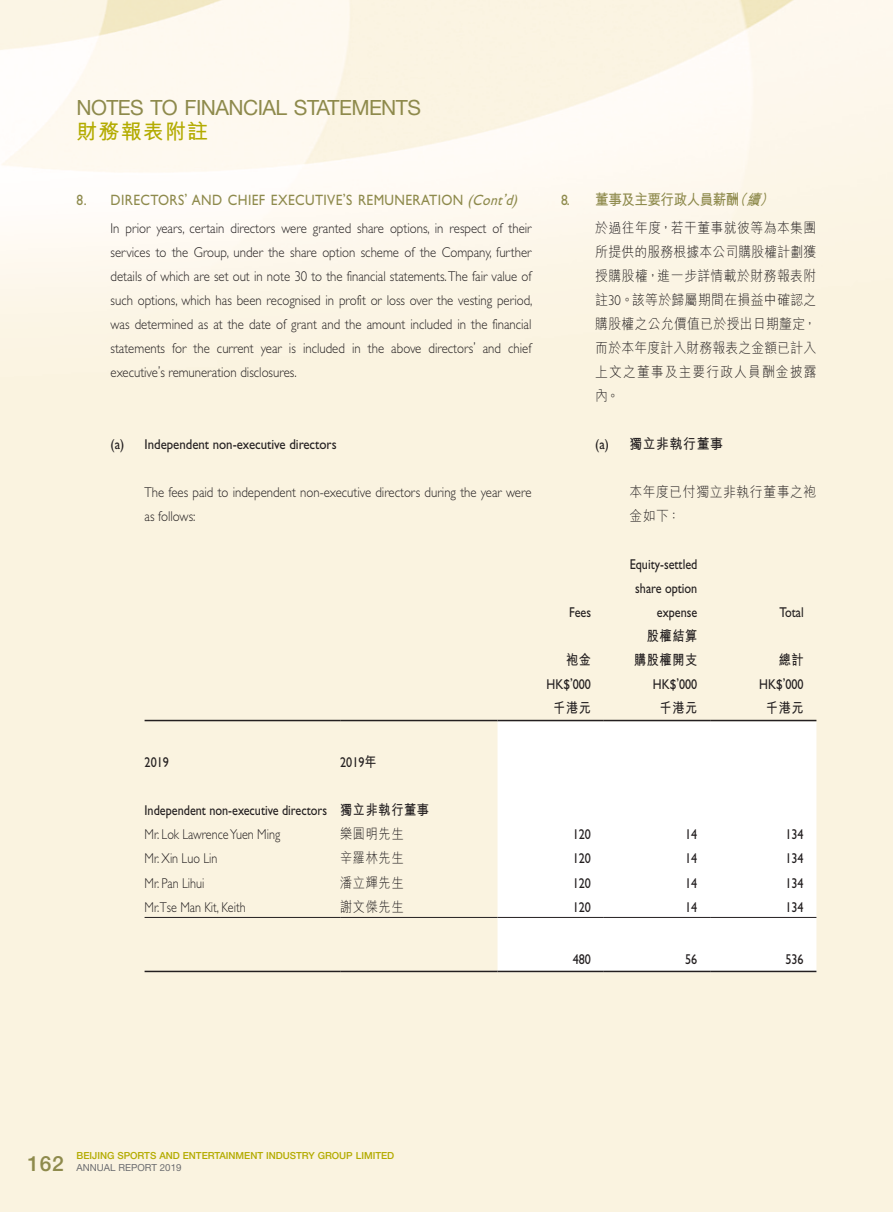
<style>
.page{position:relative;width:893px;height:1212px;background:#fff}
.page>*{position:absolute;margin:0;border:0;box-sizing:border-box;transform-origin:0 0}
.t1{font:21px "Helvetica Neue LT Std";letter-spacing:-.03em;color:#8e8a4c}
.t2{font:700 21px "M Hei HK";letter-spacing:.055em;color:#b3ab00}
.Heading_1{font:15px "Gill Sans Std";letter-spacing:.03em;color:#8e8a4c;scale:.9 1}
.C_Heading_1{font:700 15px "M Hei HK";letter-spacing:-.035em;color:#8e8a4c;scale:.9 1}
.Body_Text{font:300 14.25px/24px "Gill Sans Std";color:#231f20;text-align:justify;scale:.9 1}
.Body_Text-2{font:14.25px "Gill Sans Std";color:#231f20;scale:.86 1}
.C_Body_Text{font:300 14.25px/24px "M Hei HK";letter-spacing:.045em;color:#231f20;text-align:justify;scale:.9 1}
.Body_Text-3{font:300 14.25px "Gill Sans Std";color:#231f20;scale:.86 1}
.Heading_2{font:14.25px "Gill Sans Std";color:#231f20;scale:.9 1}
.Body_Text-4{font:700 14.25px "M Hei HK";letter-spacing:.05em;color:#231f20;scale:.86 1}
.Body_Text-5{font:300 14.25px "M Hei HK";letter-spacing:.05em;color:#231f20;scale:.86 1}
.C_Heading_2{font:700 14.25px "M Hei HK";letter-spacing:.05em;color:#231f20;scale:.9 1}
.t3{font:500 9.75px/12px "Helvetica Neue LT Std";color:#b3ab00}
.s1{font-style:italic}
.s2{font-family:"Gill Sans Std";font-weight:400}
.s3{font-family:"Gill Sans Std"}
.s4{font-family:"M Hei HK";font-weight:700}
.s5{font-size:21px;color:#8e8a4c}
.s6{font-weight:400;color:#6c6d70}
</style>
<div class="page">
<svg style="left:497px;top:721px;width:319px;height:250px"></svg>
<hr style="left:145px;top:720px;width:195px;height:1px;background:#231f20">
<hr style="left:340px;top:720px;width:157px;height:1px;background:#231f20">
<hr style="left:497px;top:720px;width:107px;height:1px;background:#231f20">
<hr style="left:604px;top:720px;width:106px;height:1px;background:#231f20">
<hr style="left:710px;top:720px;width:106px;height:1px;background:#231f20">
<hr style="left:145px;top:917px;width:195px;height:1px;background:#231f20">
<hr style="left:340px;top:917px;width:157px;height:1px;background:#231f20">
<hr style="left:497px;top:917px;width:107px;height:1px;background:#231f20">
<hr style="left:604px;top:917px;width:106px;height:1px;background:#231f20">
<hr style="left:710px;top:917px;width:106px;height:1px;background:#231f20">
<hr style="left:145px;top:971px;width:195px;height:1px;background:#231f20">
<hr style="left:340px;top:971px;width:157px;height:1px;background:#231f20">
<hr style="left:497px;top:971px;width:107px;height:1px;background:#231f20">
<hr style="left:604px;top:971px;width:106px;height:1px;background:#231f20">
<hr style="left:710px;top:971px;width:106px;height:1px;background:#231f20">
<h1 class="t1" style="left:77px;top:95px;width:346px">NOTES TO FINANCIAL STATEMENTS</h1>
<h1 class="t2" style="left:77px;top:116px;width:133px">財務報表附註</h1>
<p class="Heading_1" style="left:77px;top:191px;width:496px">8. DIRECTORS’ AND CHIEF EXECUTIVE’S REMUNERATION <span class="s1">(Cont’d)</span></p>
<p class="Body_Text" style="left:111px;top:216px;width:470px">In prior years, certain directors were granted share options, in respect of their services to the Group, under the share option scheme of the Company, further details of which are set out in note 30 to the financial statements. The fair value of such options, which has been recognised in profit or loss over the vesting period, was determined as at the date of grant and the amount included in the financial statements for the current year is included in the above directors’ and chief executive’s remuneration disclosures.</p>
<p class="Heading_2" style="left:111px;top:436px;width:253px">(a) Independent non-executive directors</p>
<p class="Body_Text" style="left:145px;top:480px;width:431px">The fees paid to independent non-executive directors during the year were as follows:</p>
<p class="C_Heading_1" style="left:561px;top:188px;width:242px"><span class="s2">8.</span> 董事及主要行政人員薪酬<span class="s1">（續）</span></p>
<p class="C_Body_Text" style="left:595px;top:216px;width:247px">於過往年度，若干董事就彼等為本集團所提供的服務根據本公司購股權計劃獲授購股權，進一步詳情載於財務報表附註<span class="s3">30</span>。該等於歸屬期間在損益中確認之購股權之公允價值已於授出日期釐定，而於本年度計入財務報表之金額已計入上文之董事及主要行政人員酬金披露內。</p>
<p class="C_Heading_2" style="left:595px;top:433px;width:143px"><span class="s2">(a)</span> 獨立非執行董事</p>
<p class="C_Body_Text" style="left:629px;top:480px;width:209px">本年度已付獨立非執行董事之袍金如下：</p>
<p class="Body_Text-2" style="left:569px;top:604px;width:27px">Fees</p>
<p class="Body_Text-4" style="left:566px;top:649px;width:31px">袍金</p>
<p class="Body_Text-2" style="left:630px;top:556px;width:80px">Equity-settled</p>
<p class="Body_Text-2" style="left:635px;top:580px;width:74px">share option</p>
<p class="Body_Text-2" style="left:657px;top:604px;width:49px">expense</p>
<p class="Body_Text-2" style="left:779px;top:604px;width:30px">Total</p>
<p class="Body_Text-4" style="left:647px;top:625px;width:60px">股權結算</p>
<p class="Body_Text-4" style="left:634px;top:649px;width:75px">購股權開支</p>
<p class="Body_Text-4" style="left:779px;top:649px;width:31px">總計</p>
<p class="Body_Text-2" style="left:547px;top:676px;width:53px">HK$’000</p>
<p class="Body_Text-2" style="left:653px;top:676px;width:53px">HK$’000</p>
<p class="Body_Text-2" style="left:759px;top:676px;width:53px">HK$’000</p>
<p class="Body_Text-4" style="left:553px;top:697px;width:45px">千港元</p>
<p class="Body_Text-4" style="left:660px;top:697px;width:45px">千港元</p>
<p class="Body_Text-4" style="left:766px;top:697px;width:45px">千港元</p>
<p class="Body_Text-2" style="left:145px;top:754px;width:30px">2019</p>
<p class="Body_Text-2" style="left:340px;top:754px;width:44px">2019<span class="s4">年</span></p>
<p class="Body_Text-2" style="left:145px;top:802px;width:214px">Independent non-executive directors</p>
<p class="Body_Text-4" style="left:340px;top:800px;width:105px">獨立非執行董事</p>
<p class="Body_Text-3" style="left:145px;top:827px;width:159px">Mr. Lok Lawrence Yuen Ming</p>
<p class="Body_Text-5" style="left:340px;top:827px;width:75px">樂圓明先生</p>
<p class="Body_Text-2" style="left:573px;top:826px;width:23px">120</p>
<p class="Body_Text-2" style="left:685px;top:826px;width:16px">14</p>
<p class="Body_Text-2" style="left:785px;top:826px;width:23px">134</p>
<p class="Body_Text-3" style="left:145px;top:851px;width:86px">Mr. Xin Luo Lin</p>
<p class="Body_Text-5" style="left:340px;top:851px;width:75px">辛羅林先生</p>
<p class="Body_Text-2" style="left:573px;top:850px;width:23px">120</p>
<p class="Body_Text-2" style="left:685px;top:850px;width:16px">14</p>
<p class="Body_Text-2" style="left:785px;top:850px;width:23px">134</p>
<p class="Body_Text-3" style="left:145px;top:875px;width:71px">Mr. Pan Lihui</p>
<p class="Body_Text-5" style="left:340px;top:875px;width:75px">潘立輝先生</p>
<p class="Body_Text-2" style="left:573px;top:874px;width:23px">120</p>
<p class="Body_Text-2" style="left:685px;top:874px;width:16px">14</p>
<p class="Body_Text-2" style="left:785px;top:874px;width:23px">134</p>
<p class="Body_Text-3" style="left:145px;top:899px;width:119px">Mr.Tse Man Kit, Keith</p>
<p class="Body_Text-5" style="left:340px;top:899px;width:75px">謝文傑先生</p>
<p class="Body_Text-2" style="left:573px;top:898px;width:23px">120</p>
<p class="Body_Text-2" style="left:685px;top:898px;width:16px">14</p>
<p class="Body_Text-2" style="left:785px;top:898px;width:23px">134</p>
<p class="t3" style="left:28px;top:1149px;width:368px;text-indent:49px">BEIJING SPORTS AND ENTERTAINMENT INDUSTRY GROUP LIMITED<br><span class="s5">162</span> <span class="s6">ANNUAL REPORT 2019</span></p>
<p class="Body_Text-2" style="left:573px;top:951px;width:23px">480</p>
<p class="Body_Text-2" style="left:685px;top:951px;width:16px">56</p>
<p class="Body_Text-2" style="left:785px;top:951px;width:23px">536</p>
</div>
